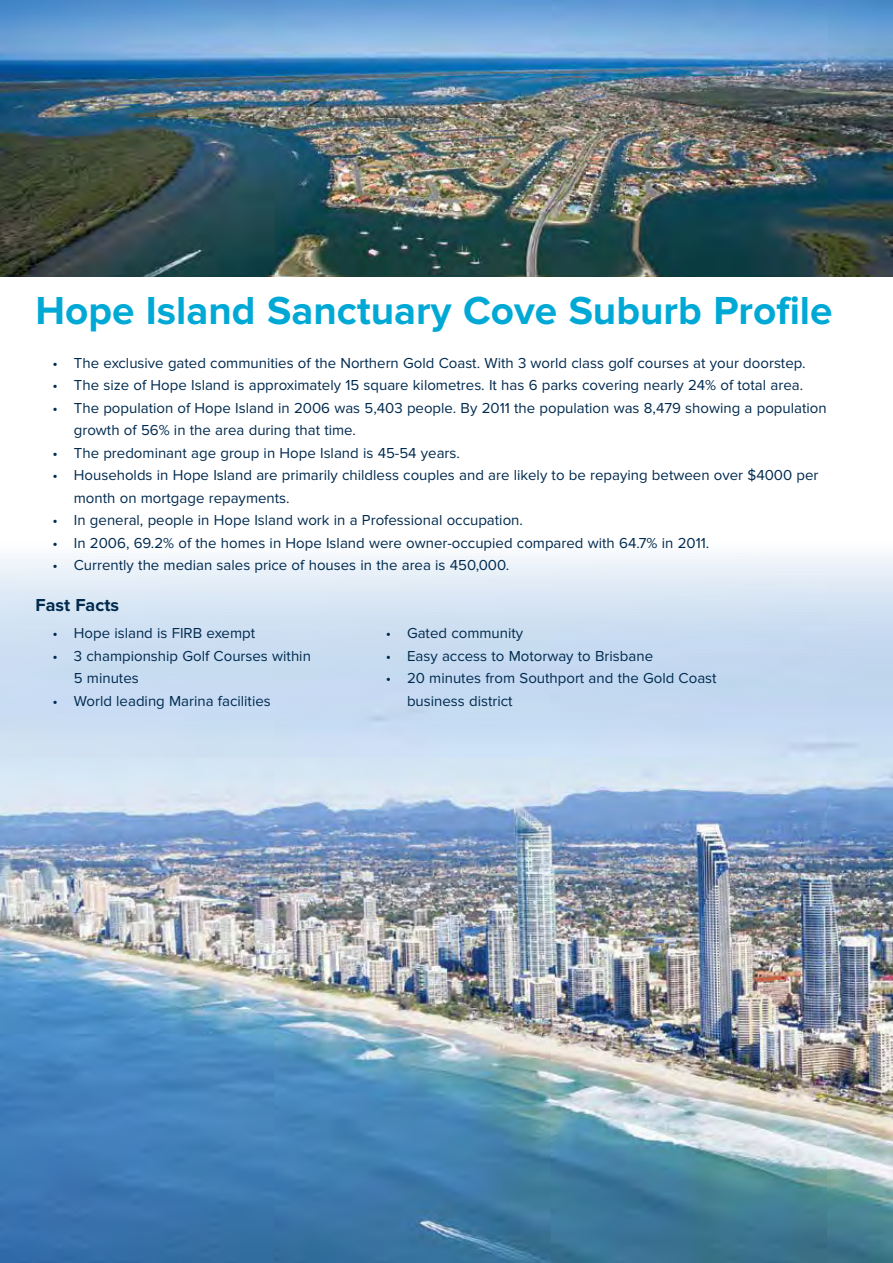
<style>
.page{position:relative;width:893px;height:1263px;background:#fff}
.page>*{position:absolute;margin:0;border:0;box-sizing:border-box;transform-origin:0 0}
.t1{font:700 40.5px "Proxima Nova";color:#00a9d5}
.t2{font:700 18px "Proxima Nova";color:#002a4e}
.t3{font:15px/22.5px "Proxima Nova";color:#002a4e}
</style>
<div class="page">
<img style="left:0;top:0;width:893px;height:276px">
<img style="left:0;top:556px;width:893px;height:707px">
<h1 class="t1" style="left:36px;top:287px;width:798px">Hope Island Sanctuary Cove Suburb Profile</h1>
<p class="t3" style="left:53px;top:352px;width:755px">• The exclusive gated communities of the Northern Gold Coast. With 3 world class golf courses at your doorstep.</p>
<p class="t3" style="left:53px;top:374px;width:752px">• The size of Hope Island is approximately 15 square kilometres. It has 6 parks covering nearly 24% of total area.</p>
<p class="t3" style="left:74px;top:397px;width:754px;text-indent:-21px">• The population of Hope Island in 2006 was 5,403 people. By 2011 the population was 8,479 showing a population growth of 56% in the area during that time.</p>
<p class="t3" style="left:53px;top:442px;width:409px">• The predominant age group in Hope Island is 45-54 years.</p>
<p class="t3" style="left:74px;top:464px;width:746px;text-indent:-21px">• Households in Hope Island are primarily childless couples and are likely to be repaying between over $4000 per month on mortgage repayments.</p>
<p class="t3" style="left:53px;top:509px;width:472px">• In general, people in Hope Island work in a Professional occupation.</p>
<p class="t3" style="left:53px;top:532px;width:658px">• In 2006, 69.2% of the homes in Hope Island were owner-occupied compared with 64.7% in 2011.</p>
<p class="t3" style="left:53px;top:554px;width:458px">• Currently the median sales price of houses in the area is 450,000.</p>
<p class="t2" style="left:36px;top:595px;width:85px">Fast Facts</p>
<p class="t3" style="left:53px;top:622px;width:204px">• Hope island is FIRB exempt</p>
<p class="t3" style="left:74px;top:645px;width:239px;text-indent:-21px">• 3 championship Golf Courses within<br>5 minutes</p>
<p class="t3" style="left:53px;top:690px;width:220px">• World leading Marina facilities</p>
<p class="t3" style="left:386px;top:622px;width:139px">• Gated community</p>
<p class="t3" style="left:386px;top:645px;width:269px">• Easy access to Motorway to Brisbane</p>
<p class="t3" style="left:407px;top:667px;width:311px;text-indent:-21px">• 20 minutes from Southport and the Gold Coast business district</p>
</div>
